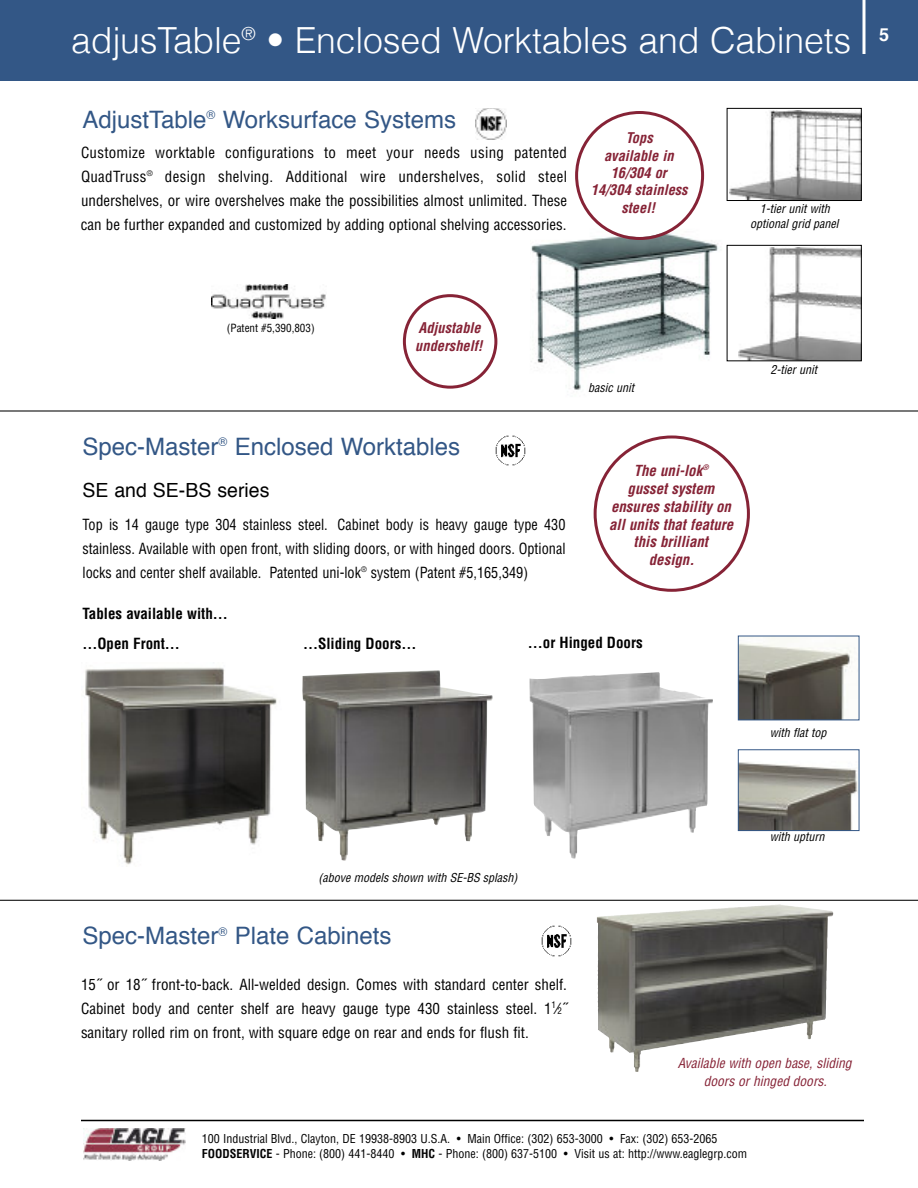
<style>
.page{position:relative;width:918px;height:1188px;background:#fff}
.page>*{position:absolute;margin:0;border:0;box-sizing:border-box;transform-origin:0 0}
.t1{font:300 36px "Helvetica";letter-spacing:-.005em;color:#fff}
.t2{font:24px "Helvetica";color:#335786}
.t3{font:19.5px "Helvetica";color:#000}
.t4{font:condensed 15px/24px "Helvetica";color:#000;text-align:justify}
.t5{font:condensed 15px/24px "Helvetica";color:#000;text-align:justify;scale:.95 1}
.t6{font:700 condensed 15px/30px "Helvetica";color:#000}
.t7{font:italic 700 condensed 14.85px/17.9px "Helvetica";color:#862336;text-align:center}
.t8{font:italic 700 condensed 14.4px/17.2px "Helvetica";color:#862336}
.t9{font:italic condensed 13.5px/18px "Helvetica";color:#862336;text-align:center}
.t10{font:condensed 12px/15px "Helvetica";color:#000}
.t11{font:italic condensed 12px/15px "Helvetica";color:#000;text-align:center}
.t12{font:condensed 11.1px "Helvetica";color:#000}
.s1{font-size:9px}
.s2{font-weight:700}
</style>
<div class="page">
<img style="left:83px;top:1129px;width:103px;height:32px">
<hr style="left:81px;top:1120px;width:783px;height:1px;background:#000">
<div style="left:0;top:0;width:918px;height:81px;background:#335786"></div>
<svg style="left:862px;top:0;width:4px;height:54px"></svg>
<hr style="left:0;top:410px;width:918px;height:2px;background:#000">
<hr style="left:0;top:900px;width:918px;height:1px;background:#000">
<img style="left:476px;top:108px;width:31px;height:32px">
<img style="left:729px;top:110px;width:131px;height:89px">
<div style="left:727px;top:108px;width:135px;height:93px;border:1px solid #000"></div>
<img style="left:738px;top:248px;width:122px;height:111px">
<div style="left:727px;top:245px;width:135px;height:116px;border:1px solid #000"></div>
<img style="left:740px;top:762px;width:117px;height:67px">
<div style="left:738px;top:749px;width:121px;height:82px;border:1px solid #335786"></div>
<img style="left:740px;top:638px;width:112px;height:80px">
<div style="left:738px;top:636px;width:121px;height:84px;border:1px solid #335786"></div>
<svg style="left:594px;top:435px;width:156px;height:157px"></svg>
<svg style="left:403px;top:294px;width:94px;height:95px"></svg>
<svg style="left:531px;top:111px;width:188px;height:279px"></svg>
<img style="left:85px;top:667px;width:192px;height:198px">
<img style="left:302px;top:670px;width:191px;height:191px">
<img style="left:530px;top:672px;width:183px;height:187px">
<img style="left:542px;top:926px;width:30px;height:30px">
<img style="left:495px;top:435px;width:30px;height:31px">
<img style="left:597px;top:904px;width:236px;height:168px">
<img style="left:212px;top:285px;width:114px;height:34px">
<h1 class="t1" style="left:71px;top:25px;width:819px">adjusTable<sup>®</sup> • Enclosed Worktables and Cabinets <sup>5</sup></h1>
<h2 class="t2" style="left:82px;top:109px;width:375px">AdjustTable<sup>®</sup> Worksurface Systems</h2>
<p class="t4" style="left:81px;top:141px;width:488px">Customize worktable configurations to meet your needs using patented QuadTruss<sup>®</sup> design shelving. Additional wire undershelves, solid steel undershelves, or wire overshelves make the possibilities almost unlimited. These can be further expanded and customized by adding optional shelving accessories.</p>
<p class="t8" style="left:591px;top:130px;width:98px;text-align:center">Tops<br>available in<br>16/304 or<br>14/304 stainless steel!</p>
<p class="t11" style="left:750px;top:202px;width:90px">1-tier unit with optional grid panel</p>
<p class="t12" style="left:227px;top:322px;width:89px">(Patent #5,390,803)</p>
<p class="t8" style="left:415px;top:320px;width:69px">Adjustable undershelf!</p>
<h2 class="t2" style="left:82px;top:436px;width:379px">Spec-Master<sup>®</sup> Enclosed Worktables</h2>
<h3 class="t3" style="left:82px;top:482px;width:188px">SE and SE-BS series</h3>
<p class="t5" style="left:83px;top:513px;width:510px">Top is 14 gauge type 304 stainless steel. Cabinet body is heavy gauge type 430 stainless. Available with open front, with sliding doors, or with hinged doors. Optional locks and center shelf available. Patented uni-lok<sup>®</sup> system (Patent #5,165,349)</p>
<p class="t11" style="left:588px;top:381px;width:47px">basic unit</p>
<p class="t7" style="left:609px;top:462px;width:126px">The uni-lok<sup>®<br></sup>gusset system ensures stability on all units that feature this brilliant<br>design.</p>
<p class="t6" style="left:82px;top:599px;width:147px">Tables available with… …Open Front…</p>
<p class="t6" style="left:303px;top:629px;width:115px">…Sliding Doors…</p>
<p class="t6" style="left:528px;top:628px;width:116px">…or Hinged Doors</p>
<p class="t11" style="left:770px;top:363px;width:48px">2-tier unit</p>
<p class="t11" style="left:770px;top:725px;width:58px">with flat top</p>
<p class="t11" style="left:319px;top:871px;width:201px">(above models shown with SE-BS splash)</p>
<h2 class="t2" style="left:82px;top:926px;width:310px">Spec-Master<sup>®</sup> Plate Cabinets</h2>
<p class="t4" style="left:81px;top:973px;width:488px">15˝ or 18˝ front-to-back. All-welded design. Comes with standard center shelf.<br>Cabinet body and center shelf are heavy gauge type 430 stainless steel. 1<sup>1</sup>⁄<span class="s1">2</span>˝ sanitary rolled rim on front, with square edge on rear and ends for flush fit.</p>
<p class="t11" style="left:770px;top:830px;width:56px">with upturn</p>
<p class="t9" style="left:678px;top:1054px;width:175px">Available with open base, sliding doors or hinged doors.</p>
<p class="t10" style="left:202px;top:1131px;width:547px">100 Industrial Blvd., Clayton, DE 19938-8903 U.S.A. • Main Office: (302) 653-3000 • Fax: (302) 653-2065<br><span class="s2">FOODSERVICE</span> - Phone: (800) 441-8440 • <span class="s2">MHC</span> - Phone: (800) 637-5100 • Visit us at: http://www.eaglegrp.com</p>
</div>
